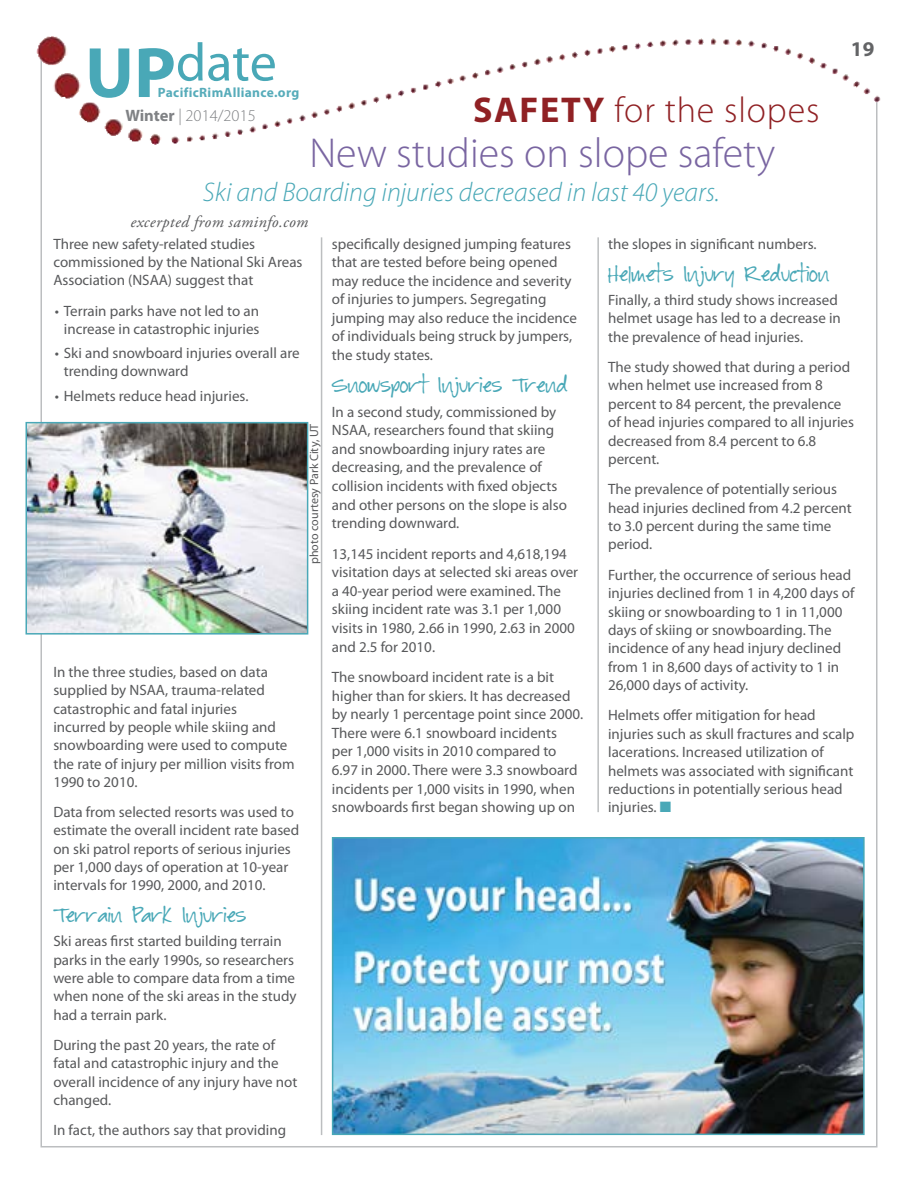
<style>
.page{position:relative;width:918px;height:1188px;background:#fff}
.page>*{position:absolute;margin:0;border:0;box-sizing:border-box;transform-origin:0 0}
.t1{font:54px "Myriad Pro";color:#49a8b7}
.t2{font:300 42px "Myriad Pro";color:#7965a1}
.t3{font:300 36px "Myriad Pro";letter-spacing:.025em;color:#902124}
.t4{font:italic 300 27px "Myriad Pro";color:#49a8b7}
.t5{font:700 21px "Myriad Pro";color:#636466}
.t6{font:italic 16.5px "Adobe Garamond Pro";letter-spacing:.025em;color:#58595b}
.t7{font:300 16.5px "Myriad Pro";color:#808285}
.t8{font:15px/18.3px "Myriad Pro";color:#58595b}
.t9{font:15px "Baby Boston";color:#49a8b7}
.t10{font:700 13.5px "Myriad Pro";letter-spacing:.025em;color:#57acba}
.t11{font:12px "Myriad Pro";color:#58595b}
.s1{font-weight:700;font-size:72px}
.s2{font-weight:700}
.s3{color:#49a8b7}
</style>
<div class="page">
<svg style="left:40px;top:46px;width:840px;height:52px"></svg>
<img style="left:36px;top:36px;width:742px;height:29px">
<hr style="left:321px;top:237px;width:1px;height:898px;background:#bcbec0">
<hr style="left:597px;top:237px;width:2px;height:575px;background:#bcbec0">
<img style="left:29px;top:425px;width:276px;height:207px">
<div style="left:26px;top:422px;width:282px;height:213px;border:2px solid #49a8b7"></div>
<img style="left:335px;top:840px;width:527px;height:292px">
<div style="left:332px;top:837px;width:533px;height:298px;border:2px solid #49a8b7"></div>
<h1 class="t1" style="left:85px;top:33px;width:193px"><span class="s1">UP</span>date</h1>
<p class="t10" style="left:158px;top:84px;width:143px">PacificRimAlliance.org</p>
<p class="t7" style="left:126px;top:106px;width:132px"><span class="s2">Winter</span> | 2014/2015</p>
<h3 class="t3" style="left:473px;top:88px;width:348px"><span class="s2">SAFETY</span> for the slopes</h3>
<h2 class="t2" style="left:309px;top:127px;width:467px">New studies on slope safety</h2>
<h3 class="t4" style="left:203px;top:176px;width:518px">Ski and Boarding injuries decreased in last 40 years.</h3>
<p class="t6" style="left:131px;top:211px;width:179px">excerpted from saminfo.com</p>
<h3 class="t5" style="left:851px;top:35px;width:25px">19</h3>
<p class="t8" style="left:53px;top:235px;width:251px">Three new safety-related studies commissioned by the National Ski Areas<br>Association (NSAA) suggest that</p>
<p class="t8" style="left:55px;top:302px;width:206px;text-align:right">• Terrain parks have not led to an increase in catastrophic injuries</p>
<p class="t8" style="left:64px;top:344px;width:237px;text-indent:-9px">• Ski and snowboard injuries overall are trending downward</p>
<p class="t8" style="left:55px;top:387px;width:195px">• Helmets reduce head injuries.</p>
<p class="t11" style="left:308px;top:564px;width:142px;rotate:-90deg">photo courtesy Park City, UT</p>
<p class="t8" style="left:53px;top:663px;width:243px">In the three studies, based on data supplied by NSAA, trauma-related catastrophic and fatal injuries<br>incurred by people while skiing and snowboarding were used to compute the rate of injury per million visits from<br>1990 to 2010.</p>
<p class="t8" style="left:53px;top:803px;width:247px">Data from selected resorts was used to estimate the overall incident rate based on ski patrol reports of serious injuries per 1,000 days of operation at 10-year intervals for 1990, 2000, and 2010.</p>
<p class="t9" style="left:53px;top:908px;width:194px">Terrain Park Injuries</p>
<p class="t8" style="left:53px;top:933px;width:245px">Ski areas first started building terrain parks in the early 1990s, so researchers were able to compare data from a time when none of the ski areas in the study had a terrain park.</p>
<p class="t8" style="left:53px;top:1036px;width:246px">During the past 20 years, the rate of fatal and catastrophic injury and the overall incidence of any injury have not changed.</p>
<p class="t8" style="left:53px;top:1121px;width:234px">In fact, the authors say that providing</p>
<p class="t8" style="left:332px;top:235px;width:247px">specifically designed jumping features that are tested before being opened may reduce the incidence and severity of injuries to jumpers. Segregating jumping may also reduce the incidence of individuals being struck by jumpers, the study states.</p>
<p class="t9" style="left:332px;top:378px;width:237px">Snowsport Injuries Trend</p>
<p class="t8" style="left:332px;top:403px;width:237px">In a second study, commissioned by NSAA, researchers found that skiing and snowboarding injury rates are decreasing, and the prevalence of collision incidents with fixed objects and other persons on the slope is also trending downward.</p>
<p class="t8" style="left:332px;top:545px;width:248px">13,145 incident reports and 4,618,194 visitation days at selected ski areas over a 40-year period were examined. The skiing incident rate was 3.1 per 1,000 visits in 1980, 2.66 in 1990, 2.63 in 2000 and 2.5 for 2010.</p>
<p class="t8" style="left:332px;top:668px;width:253px">The snowboard incident rate is a bit higher than for skiers. It has decreased by nearly 1 percentage point since 2000.<br>There were 6.1 snowboard incidents<br>per 1,000 visits in 2010 compared to 6.97 in 2000. There were 3.3 snowboard incidents per 1,000 visits in 1990, when snowboards first began showing up on</p>
<p class="t8" style="left:608px;top:235px;width:210px">the slopes in significant numbers.</p>
<p class="t9" style="left:608px;top:267px;width:223px">Helmets Injury Reduction</p>
<p class="t8" style="left:608px;top:291px;width:234px">Finally, a third study shows increased helmet usage has led to a decrease in the prevalence of head injuries.</p>
<p class="t8" style="left:608px;top:358px;width:247px">The study showed that during a period when helmet use increased from 8 percent to 84 percent, the prevalence of head injuries compared to all injuries decreased from 8.4 percent to 6.8 percent.</p>
<p class="t8" style="left:608px;top:480px;width:245px">The prevalence of potentially serious head injuries declined from 4.2 percent to 3.0 percent during the same time period.</p>
<p class="t8" style="left:608px;top:566px;width:248px">Further, the occurrence of serious head injuries declined from 1 in 4,200 days of skiing or snowboarding to 1 in 11,000 days of skiing or snowboarding. The incidence of any head injury declined from 1 in 8,600 days of activity to 1 in 26,000 days of activity.</p>
<p class="t8" style="left:608px;top:707px;width:248px">Helmets offer mitigation for head injuries such as skull fractures and scalp lacerations. Increased utilization of helmets was associated with significant reductions in potentially serious head injuries. <span class="s3">■</span></p>
</div>
